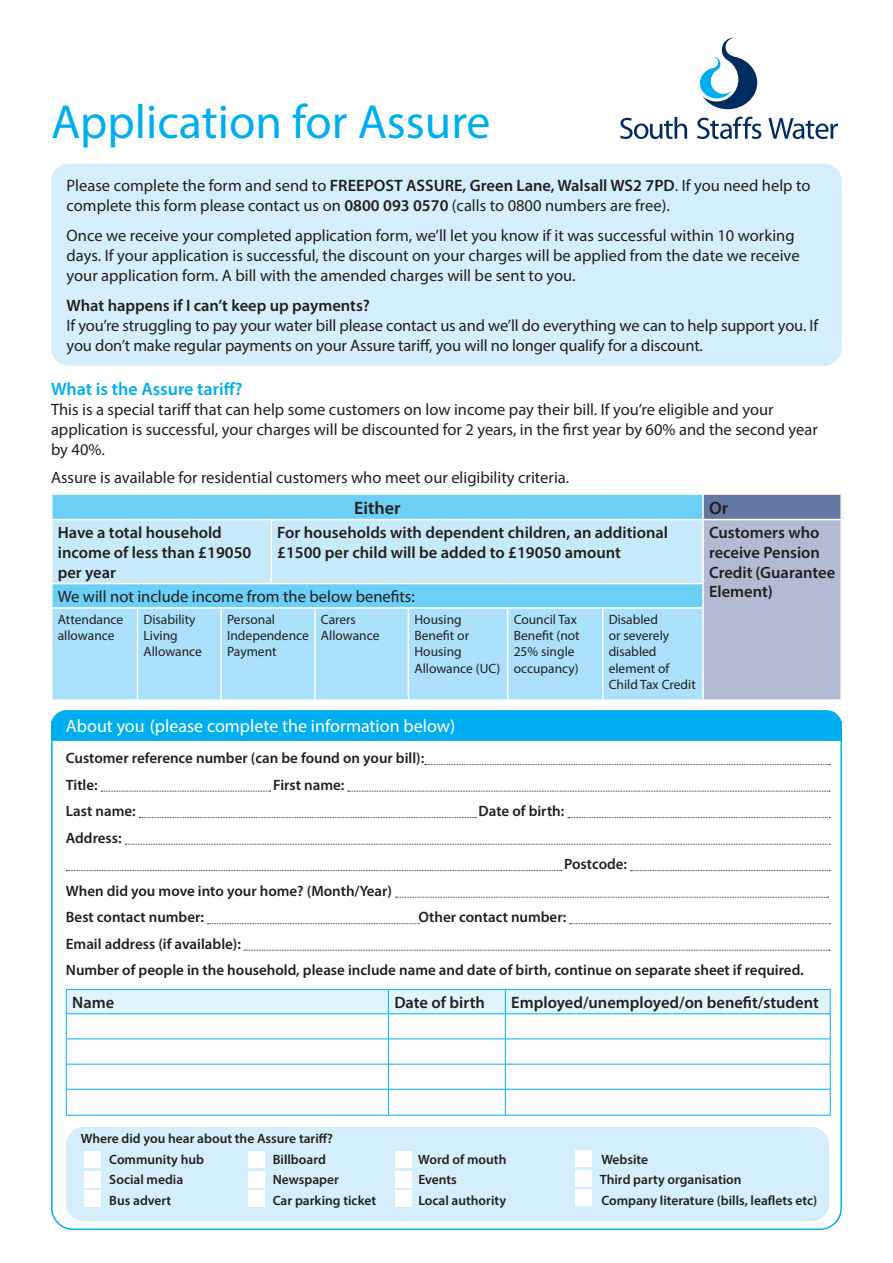
<style>
.page{position:relative;width:893px;height:1263px;background:#fff}
.page>*{position:absolute;margin:0;border:0;box-sizing:border-box;transform-origin:0 0}
.t1{font:48px "Myriad Pro";color:#00aeef}
.t2{font:18px "Myriad Pro";color:#fff}
.t3{font:600 18px "Myriad Pro";color:#00aeef}
.t4{font:600 18px "Myriad Pro";color:#231f20}
.t5{font:16.5px/19.8px "Myriad Pro";color:#231f20}
.t6{font:600 16.5px/19.8px "Myriad Pro";color:#231f20}
.t7{font:600 15px/26.5px "Myriad Pro";color:#231f20}
.t8{font:13.5px/16.2px "Myriad Pro";color:#231f20}
.t9{font:600 13.5px/20.4px "Myriad Pro";color:#231f20}
.s1{font-weight:600}
</style>
<div class="page">
<svg style="left:700px;top:38px;width:57px;height:71px"></svg>
<svg style="left:620px;top:117px;width:67px;height:22px"></svg>
<svg style="left:697px;top:117px;width:64px;height:22px"></svg>
<svg style="left:768px;top:118px;width:70px;height:21px"></svg>
<div style="left:51px;top:164px;width:791px;height:202px;background:#d4effb;border-radius:18px"></div>
<div style="left:53px;top:495px;width:649px;height:112px;background:#6bcff6"></div>
<div style="left:703px;top:494px;width:138px;height:25px;background:#6578a2"></div>
<div style="left:53px;top:520px;width:649px;height:63px;background:#c6eafa"></div>
<div style="left:703px;top:519px;width:138px;height:181px;background:#b3bbd3"></div>
<div style="left:53px;top:609px;width:649px;height:90px;background:#aae0f9"></div>
<hr style="left:703px;top:493px;width:139px;height:2px;background:#fff">
<hr style="left:702px;top:495px;width:2px;height:24px;background:#fff">
<hr style="left:840px;top:495px;width:2px;height:24px;background:#fff">
<hr style="left:51px;top:519px;width:86px;height:1px;background:#fff">
<hr style="left:137px;top:519px;width:84px;height:1px;background:#fff">
<hr style="left:221px;top:519px;width:50px;height:1px;background:#fff">
<hr style="left:271px;top:519px;width:44px;height:1px;background:#fff">
<hr style="left:271px;top:520px;width:1px;height:63px;background:#fff">
<hr style="left:315px;top:519px;width:93px;height:1px;background:#fff">
<hr style="left:408px;top:519px;width:100px;height:1px;background:#fff">
<hr style="left:508px;top:519px;width:95px;height:1px;background:#fff">
<hr style="left:603px;top:519px;width:100px;height:1px;background:#fff">
<hr style="left:703px;top:519px;width:139px;height:1px;background:#fff">
<hr style="left:702px;top:520px;width:2px;height:63px;background:#fff">
<hr style="left:840px;top:520px;width:2px;height:63px;background:#fff">
<hr style="left:51px;top:583px;width:86px;height:1px;background:#fff">
<hr style="left:137px;top:583px;width:84px;height:1px;background:#fff">
<hr style="left:221px;top:583px;width:50px;height:1px;background:#fff">
<hr style="left:271px;top:583px;width:44px;height:1px;background:#fff">
<hr style="left:315px;top:583px;width:93px;height:1px;background:#fff">
<hr style="left:408px;top:583px;width:100px;height:1px;background:#fff">
<hr style="left:508px;top:583px;width:95px;height:1px;background:#fff">
<hr style="left:603px;top:583px;width:101px;height:1px;background:#fff">
<hr style="left:702px;top:584px;width:2px;height:23px;background:#fff">
<hr style="left:840px;top:583px;width:2px;height:25px;background:#fff">
<hr style="left:137px;top:609px;width:1px;height:90px;background:#fff">
<hr style="left:220px;top:609px;width:2px;height:90px;background:#fff">
<hr style="left:314px;top:609px;width:2px;height:90px;background:#fff">
<hr style="left:408px;top:609px;width:1px;height:90px;background:#fff">
<hr style="left:507px;top:609px;width:1px;height:90px;background:#fff">
<hr style="left:603px;top:607px;width:101px;height:2px;background:#fff">
<hr style="left:602px;top:609px;width:1px;height:90px;background:#fff">
<hr style="left:702px;top:609px;width:2px;height:90px;background:#fff">
<hr style="left:840px;top:608px;width:2px;height:91px;background:#fff">
<hr style="left:703px;top:699px;width:139px;height:2px;background:#fff">
<svg style="left:51px;top:741px;width:791px;height:489px"></svg>
<div style="left:66px;top:1127px;width:763px;height:94px;background:#d4effb;border-radius:18px"></div>
<div style="left:51px;top:710px;width:791px;height:31px;background:#00aeef"></div>
<svg style="left:425px;top:764px;width:405px;height:1px"></svg>
<svg style="left:101px;top:791px;width:170px;height:1px"></svg>
<svg style="left:348px;top:791px;width:482px;height:1px"></svg>
<svg style="left:139px;top:817px;width:337px;height:1px"></svg>
<svg style="left:568px;top:817px;width:262px;height:1px"></svg>
<svg style="left:125px;top:844px;width:705px;height:1px"></svg>
<svg style="left:66px;top:870px;width:496px;height:1px"></svg>
<svg style="left:631px;top:870px;width:199px;height:1px"></svg>
<svg style="left:396px;top:897px;width:433px;height:1px"></svg>
<svg style="left:207px;top:923px;width:212px;height:1px"></svg>
<svg style="left:570px;top:923px;width:260px;height:1px"></svg>
<svg style="left:244px;top:950px;width:586px;height:1px"></svg>
<svg style="left:66px;top:989px;width:765px;height:126px"></svg>
<hr style="left:66px;top:1115px;width:322px;height:1px;background:#00aeef">
<hr style="left:388px;top:1115px;width:117px;height:1px;background:#00aeef">
<hr style="left:505px;top:1115px;width:326px;height:1px;background:#00aeef">
<div style="left:85px;top:1151px;width:16px;height:16px;background:#fff"></div>
<div style="left:249px;top:1151px;width:16px;height:16px;background:#fff"></div>
<div style="left:395px;top:1151px;width:16px;height:16px;background:#fff"></div>
<div style="left:576px;top:1150px;width:16px;height:16px;background:#fff"></div>
<div style="left:85px;top:1171px;width:16px;height:16px;background:#fff"></div>
<div style="left:249px;top:1171px;width:16px;height:16px;background:#fff"></div>
<div style="left:395px;top:1171px;width:16px;height:16px;background:#fff"></div>
<div style="left:576px;top:1170px;width:16px;height:16px;background:#fff"></div>
<div style="left:85px;top:1190px;width:16px;height:17px;background:#fff"></div>
<div style="left:249px;top:1190px;width:16px;height:17px;background:#fff"></div>
<div style="left:395px;top:1190px;width:16px;height:17px;background:#fff"></div>
<div style="left:576px;top:1190px;width:16px;height:16px;background:#fff"></div>
<h1 class="t1" style="left:51px;top:92px;width:441px">Application for Assure</h1>
<p class="t5" style="left:67px;top:175px;width:745px">Please complete the form and send to <span class="s1">FREEPOST ASSURE, Green Lane, Walsall WS2 7PD</span>. If you need help to complete this form please contact us on <span class="s1">0800 093 0570</span> (calls to 0800 numbers are free).</p>
<p class="t5" style="left:67px;top:225px;width:734px">Once we receive your completed application form, we’ll let you know if it was successful within 10 working days. If your application is successful, the discount on your charges will be applied from the date we receive your application form. A bill with the amended charges will be sent to you.</p>
<p class="t6" style="left:67px;top:295px;width:305px">What happens if I can’t keep up payments?</p>
<p class="t5" style="left:67px;top:315px;width:753px">If you’re struggling to pay your water bill please contact us and we’ll do everything we can to help support you. If you don’t make regular payments on your Assure tariff, you will no longer qualify for a discount.</p>
<p class="t3" style="left:51px;top:378px;width:193px">What is the Assure tariff?</p>
<p class="t5" style="left:51px;top:399px;width:768px">This is a special tariff that can help some customers on low income pay their bill. If you’re eligible and your application is successful, your charges will be discounted for 2 years, in the first year by 60% and the second year by 40%.</p>
<p class="t5" style="left:51px;top:467px;width:520px">Assure is available for residential customers who meet our eligibility criteria.</p>
<p class="t4" style="left:354px;top:496px;width:48px">Either</p>
<p class="t4" style="left:709px;top:496px;width:21px">Or</p>
<p class="t6" style="left:58px;top:522px;width:195px">Have a total household income of less than £19050 per year</p>
<p class="t6" style="left:277px;top:522px;width:392px">For households with dependent children, an additional £1500 per child will be added to £19050 amount</p>
<p class="t6" style="left:709px;top:522px;width:128px">Customers who receive Pension<br>Credit (Guarantee</p>
<p class="t5" style="left:58px;top:586px;width:359px">We will not include income from the below benefits:</p>
<p class="t6" style="left:709px;top:581px;width:65px">Element)</p>
<p class="t8" style="left:58px;top:611px;width:67px">Attendance allowance</p>
<p class="t8" style="left:143px;top:611px;width:60px">Disability<br>Living<br>Allowance</p>
<p class="t8" style="left:227px;top:611px;width:83px">Personal<br>Independence<br>Payment</p>
<p class="t8" style="left:321px;top:611px;width:60px">Carers<br>Allowance</p>
<p class="t8" style="left:414px;top:611px;width:87px">Housing<br>Benefit or<br>Housing<br>Allowance (UC)</p>
<p class="t8" style="left:514px;top:611px;width:67px">Council Tax<br>Benefit (not<br>25% single occupancy)</p>
<p class="t8" style="left:609px;top:611px;width:89px">Disabled<br>or severely disabled element of<br>Child Tax Credit</p>
<p class="t2" style="left:66px;top:715px;width:391px">About you (please complete the information below)</p>
<p class="t7" style="left:66px;top:744px;width:360px">Customer reference number (can be found on your bill):<br>Title:</p>
<p class="t7" style="left:273px;top:771px;width:73px">First name:</p>
<p class="t7" style="left:66px;top:797px;width:71px">Last name:</p>
<p class="t7" style="left:479px;top:797px;width:87px">Date of birth:</p>
<p class="t7" style="left:66px;top:824px;width:57px">Address:</p>
<p class="t7" style="left:564px;top:850px;width:64px">Postcode:</p>
<p class="t7" style="left:66px;top:877px;width:328px">When did you move into your home? (Month/Year)<br>Best contact number:</p>
<p class="t7" style="left:418px;top:903px;width:149px">Other contact number:</p>
<p class="t7" style="left:66px;top:930px;width:739px;line-height:25.8px">Email address (if available):<br>Number of people in the household, please include name and date of birth, continue on separate sheet if required.</p>
<p class="t6" style="left:72px;top:992px;width:44px">Name</p>
<p class="t6" style="left:394px;top:992px;width:92px">Date of birth</p>
<p class="t6" style="left:511px;top:992px;width:309px">Employed/unemployed/on benefit/student</p>
<p class="t9" style="left:109px;top:1128px;width:225px;text-indent:-28px">Where did you hear about the Assure tariff?<br>Community hub</p>
<p class="t9" style="left:273px;top:1149px;width:55px">Billboard</p>
<p class="t9" style="left:418px;top:1149px;width:90px">Word of mouth</p>
<p class="t9" style="left:601px;top:1149px;width:48px">Website</p>
<p class="t9" style="left:109px;top:1169px;width:75px">Social media</p>
<p class="t9" style="left:273px;top:1169px;width:68px">Newspaper</p>
<p class="t9" style="left:418px;top:1169px;width:40px">Events</p>
<p class="t9" style="left:600px;top:1169px;width:143px">Third party organisation</p>
<p class="t9" style="left:109px;top:1190px;width:64px">Bus advert</p>
<p class="t9" style="left:273px;top:1190px;width:105px">Car parking ticket</p>
<p class="t9" style="left:418px;top:1190px;width:89px">Local authority</p>
<p class="t9" style="left:601px;top:1190px;width:217px">Company literature (bills, leaflets etc)</p>
</div>
